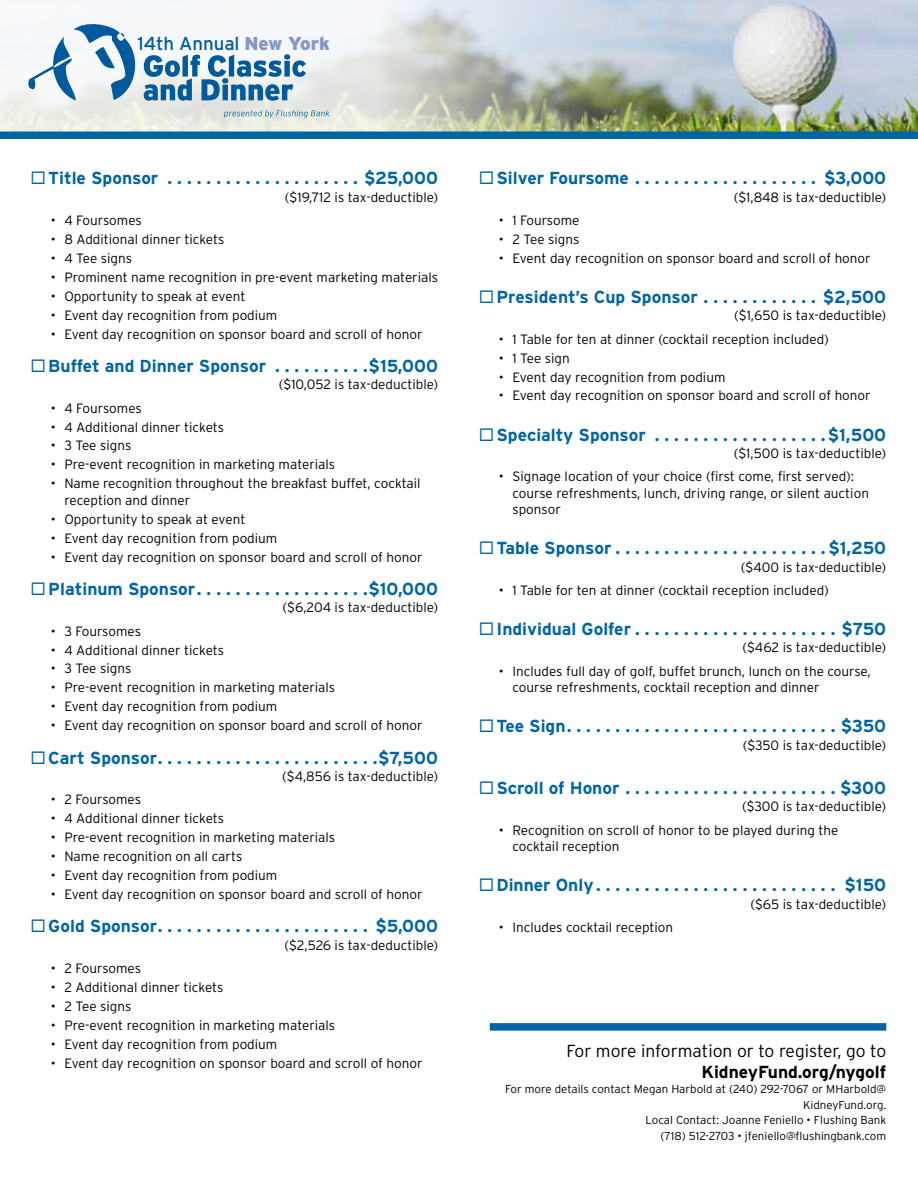
<style>
.page{position:relative;width:918px;height:1188px;background:#fff}
.page>*{position:absolute;margin:0;border:0;box-sizing:border-box;transform-origin:0 0}
.t1{font:18.75px "Interstate";color:#005a9c}
.t2{font:700 17.4px "Interstate";color:#0065a4}
.t3{font:300 17.4px "Interstate";color:#000}
.t4{font:700 17.4px "Interstate";color:#000}
.t5{font:300 13.5px/16.5px "Interstate";color:#000}
.t6{font:300 11.55px/15.5px "Interstate";color:#000;text-align:right}
.s1{font-weight:900;color:#8797c3}
</style>
<div class="page">
<img style="left:870px;top:0;width:48px;height:132px">
<img style="left:0;top:0;width:870px;height:132px">
<svg style="left:224px;top:110px;width:105px;height:8px"></svg>
<svg style="left:28px;top:24px;width:278px;height:77px"></svg>
<div style="left:490px;top:1023px;width:396px;height:8px;background:#0065a4"></div>
<div style="left:0;top:132px;width:918px;height:7px;background:#0065a4"></div>
<h1 class="t1" style="left:137px;top:32px;width:194px">14th Annual <span class="s1">New York</span></h1>
<p class="t2" style="left:31px;top:168px;width:409px">◻Title Sponsor . . . . . . . . . . . . . . . . . . . . $25,000</p>
<p class="t5" style="left:285px;top:189px;width:155px">($19,712 is tax-deductible)</p>
<p class="t5" style="left:51px;top:212px;width:92px">• 4 Foursomes</p>
<p class="t5" style="left:51px;top:231px;width:175px">• 8 Additional dinner tickets</p>
<p class="t5" style="left:51px;top:250px;width:83px">• 4 Tee signs</p>
<p class="t5" style="left:51px;top:269px;width:389px">• Prominent name recognition in pre-event marketing materials</p>
<p class="t5" style="left:51px;top:288px;width:196px">• Opportunity to speak at event</p>
<p class="t5" style="left:51px;top:307px;width:228px">• Event day recognition from podium</p>
<p class="t5" style="left:51px;top:326px;width:373px">• Event day recognition on sponsor board and scroll of honor</p>
<p class="t2" style="left:31px;top:355px;width:237px">◻Buffet and Dinner Sponsor</p>
<p class="t2" style="left:369px;top:355px;width:71px">$15,000</p>
<p class="t5" style="left:279px;top:376px;width:161px">($10,052 is tax-deductible)</p>
<p class="t5" style="left:51px;top:400px;width:92px">• 4 Foursomes</p>
<p class="t5" style="left:51px;top:418px;width:175px">• 4 Additional dinner tickets</p>
<p class="t5" style="left:51px;top:437px;width:82px">• 3 Tee signs</p>
<p class="t5" style="left:51px;top:456px;width:286px">• Pre-event recognition in marketing materials</p>
<p class="t5" style="left:64px;top:475px;width:358px;text-indent:-14px">• Name recognition throughout the breakfast buffet, cocktail reception and dinner</p>
<p class="t5" style="left:51px;top:511px;width:196px">• Opportunity to speak at event</p>
<p class="t5" style="left:51px;top:530px;width:228px">• Event day recognition from podium</p>
<p class="t5" style="left:51px;top:549px;width:373px">• Event day recognition on sponsor board and scroll of honor</p>
<p class="t2" style="left:31px;top:578px;width:409px">◻Platinum Sponsor . . . . . . . . . . . . . . . . . $10,000</p>
<p class="t5" style="left:283px;top:599px;width:157px">($6,204 is tax-deductible)</p>
<p class="t5" style="left:51px;top:623px;width:92px">• 3 Foursomes</p>
<p class="t5" style="left:51px;top:641px;width:175px">• 4 Additional dinner tickets</p>
<p class="t5" style="left:51px;top:660px;width:82px">• 3 Tee signs</p>
<p class="t5" style="left:51px;top:679px;width:286px">• Pre-event recognition in marketing materials</p>
<p class="t5" style="left:51px;top:698px;width:228px">• Event day recognition from podium</p>
<p class="t5" style="left:51px;top:717px;width:373px">• Event day recognition on sponsor board and scroll of honor</p>
<p class="t2" style="left:31px;top:747px;width:409px">◻Cart Sponsor . . . . . . . . . . . . . . . . . . . . . . $7,500</p>
<p class="t5" style="left:282px;top:768px;width:157px">($4,856 is tax-deductible)</p>
<p class="t5" style="left:51px;top:791px;width:92px">• 2 Foursomes</p>
<p class="t5" style="left:51px;top:810px;width:175px">• 4 Additional dinner tickets</p>
<p class="t5" style="left:51px;top:829px;width:286px">• Pre-event recognition in marketing materials</p>
<p class="t5" style="left:51px;top:848px;width:193px">• Name recognition on all carts</p>
<p class="t5" style="left:51px;top:867px;width:228px">• Event day recognition from podium</p>
<p class="t5" style="left:51px;top:886px;width:373px">• Event day recognition on sponsor board and scroll of honor</p>
<p class="t2" style="left:31px;top:916px;width:409px">◻Gold Sponsor . . . . . . . . . . . . . . . . . . . . . . $5,000</p>
<p class="t5" style="left:284px;top:937px;width:155px">($2,526 is tax-deductible)</p>
<p class="t5" style="left:51px;top:960px;width:92px">• 2 Foursomes</p>
<p class="t5" style="left:51px;top:979px;width:174px">• 2 Additional dinner tickets</p>
<p class="t5" style="left:51px;top:998px;width:82px">• 2 Tee signs</p>
<p class="t5" style="left:51px;top:1017px;width:286px">• Pre-event recognition in marketing materials</p>
<p class="t5" style="left:51px;top:1035px;width:228px">• Event day recognition from podium</p>
<p class="t5" style="left:51px;top:1054px;width:373px">• Event day recognition on sponsor board and scroll of honor</p>
<p class="t2" style="left:479px;top:168px;width:409px">◻Silver Foursome . . . . . . . . . . . . . . . . . . . $3,000</p>
<p class="t5" style="left:734px;top:189px;width:154px">($1,848 is tax-deductible)</p>
<p class="t5" style="left:499px;top:212px;width:82px">• 1 Foursome</p>
<p class="t5" style="left:499px;top:231px;width:82px">• 2 Tee signs</p>
<p class="t5" style="left:499px;top:250px;width:373px">• Event day recognition on sponsor board and scroll of honor</p>
<p class="t2" style="left:479px;top:286px;width:221px">◻President’s Cup Sponsor</p>
<p class="t2" style="left:823px;top:286px;width:65px">$2,500</p>
<p class="t5" style="left:734px;top:307px;width:154px">($1,650 is tax-deductible)</p>
<p class="t5" style="left:499px;top:331px;width:332px">• 1 Table for ten at dinner (cocktail reception included)</p>
<p class="t5" style="left:499px;top:349px;width:72px">• 1 Tee sign</p>
<p class="t5" style="left:499px;top:368px;width:228px">• Event day recognition from podium</p>
<p class="t5" style="left:499px;top:387px;width:373px">• Event day recognition on sponsor board and scroll of honor</p>
<p class="t2" style="left:479px;top:424px;width:169px">◻Specialty Sponsor</p>
<p class="t2" style="left:828px;top:424px;width:60px">$1,500</p>
<p class="t5" style="left:734px;top:445px;width:154px">($1,500 is tax-deductible)</p>
<p class="t5" style="left:512px;top:468px;width:358px;text-indent:-14px">• Signage location of your choice (first come, first served): course refreshments, lunch, driving range, or silent auction sponsor</p>
<p class="t2" style="left:479px;top:538px;width:409px">◻Table Sponsor . . . . . . . . . . . . . . . . . . . . . $1,250</p>
<p class="t5" style="left:741px;top:559px;width:147px">($400 is tax-deductible)</p>
<p class="t5" style="left:499px;top:582px;width:332px">• 1 Table for ten at dinner (cocktail reception included)</p>
<p class="t2" style="left:479px;top:618px;width:154px">◻Individual Golfer</p>
<p class="t2" style="left:841px;top:618px;width:46px">$750</p>
<p class="t5" style="left:742px;top:639px;width:145px">($462 is tax-deductible)</p>
<p class="t5" style="left:512px;top:663px;width:360px;text-indent:-14px">• Includes full day of golf, buffet brunch, lunch on the course, course refreshments, cocktail reception and dinner</p>
<p class="t2" style="left:479px;top:716px;width:409px">◻Tee Sign . . . . . . . . . . . . . . . . . . . . . . . . . . . . $350</p>
<p class="t5" style="left:743px;top:737px;width:145px">($350 is tax-deductible)</p>
<p class="t2" style="left:479px;top:777px;width:409px">◻Scroll of Honor . . . . . . . . . . . . . . . . . . . . . $300</p>
<p class="t5" style="left:742px;top:798px;width:146px">($300 is tax-deductible)</p>
<p class="t5" style="left:512px;top:822px;width:328px;text-indent:-14px">• Recognition on scroll of honor to be played during the cocktail reception</p>
<p class="t2" style="left:479px;top:875px;width:409px">◻Dinner Only . . . . . . . . . . . . . . . . . . . . . . . . . $150</p>
<p class="t5" style="left:750px;top:896px;width:137px">($65 is tax-deductible)</p>
<p class="t5" style="left:499px;top:919px;width:176px">• Includes cocktail reception</p>
<p class="t3" style="left:566px;top:1040px;width:321px">For more information or to register, go to</p>
<p class="t4" style="left:702px;top:1061px;width:186px">KidneyFund.org/nygolf</p>
<p class="t6" style="left:505px;top:1081px;width:383px">For more details contact Megan Harbold at (240) 292-7067 or MHarbold@ KidneyFund.org.<br>Local Contact: Joanne Feniello • Flushing Bank<br>(718) 512-2703 • jfeniello@flushingbank.com</p>
</div>
